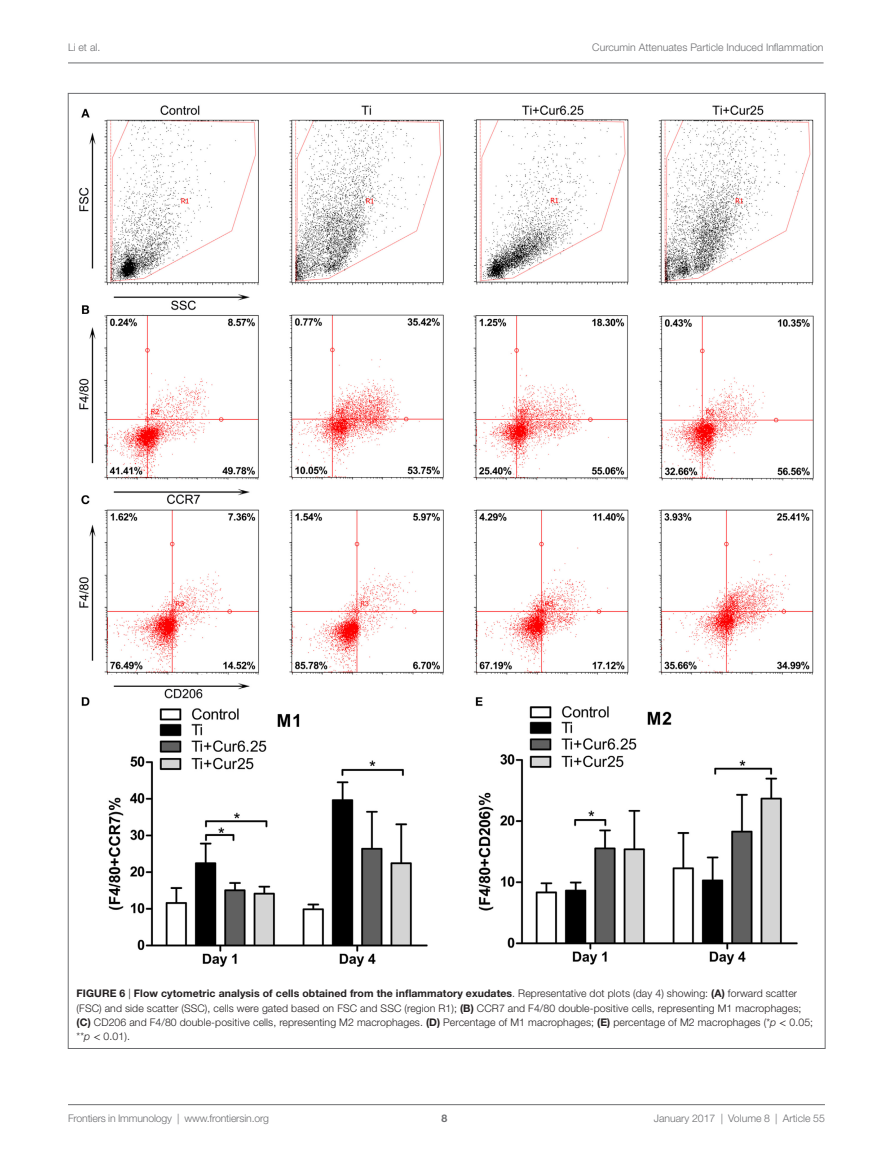
<style>
.page{position:relative;width:893px;height:1170px;background:#fff}
.page>*{position:absolute;margin:0;border:0;box-sizing:border-box;transform-origin:0 0}
.t1{font:300 10.5px/14.2px "Helvetica Neue LT Std";letter-spacing:.01em;color:#231f20}
.t2{font:300 10.5px "Helvetica Neue LT Std";color:#6c6d70}
.t3{font:700 10.5px "Helvetica Neue LT Std";color:#6c6d70}
.s1{font-weight:700}
.s2{font-style:italic}
.s3{font-family:"STIX General";font-weight:400}
</style>
<div class="page">
<img style="left:79px;top:105px;width:735px;height:862px">
<hr style="left:68px;top:63px;width:756px;height:1px;background:#6c6d70">
<hr style="left:68px;top:1104px;width:757px;height:1px;background:#6c6d70">
<p class="t2" style="left:68px;top:41px;width:34px">Li et al.</p>
<p class="t2" style="left:592px;top:41px;width:233px">Curcumin Attenuates Particle Induced Inflammation</p>
<p class="t1" style="left:77px;top:986px;width:738px"><span class="s1">FIG URE 6</span> | <span class="s1">Flow cytometric analysis of cells obtained from the inflammatory exudates</span>. Representative dot plots (day 4) showing: <span class="s1">(A)</span> forward scatter (FSC) and side scatter (SSC), cells were gated based on FSC and SSC (region R1); <span class="s1">(B)</span> CCR7 and F4/80 double-positive cells, representing M1 macrophages; <span class="s1">(C)</span> CD206 and F4/80 double-positive cells, representing M2 macrophages. <span class="s1">(D)</span> Percentage of M1 macrophages; <span class="s1">(E)</span> percentage of M2 macrophages (*<span class="s2">p</span> <span class="s3">&lt;</span> 0.05; **<span class="s2">p</span> <span class="s3">&lt;</span> 0.01).</p>
<p class="t2" style="left:68px;top:1111px;width:203px">Frontiers in Immunology | www.frontiersin.org</p>
<p class="t2" style="left:654px;top:1111px;width:173px">January 2017 | Volume 8 | Article 55</p>
<p class="t3" style="left:441px;top:1111px;width:7px">8</p>
</div>
